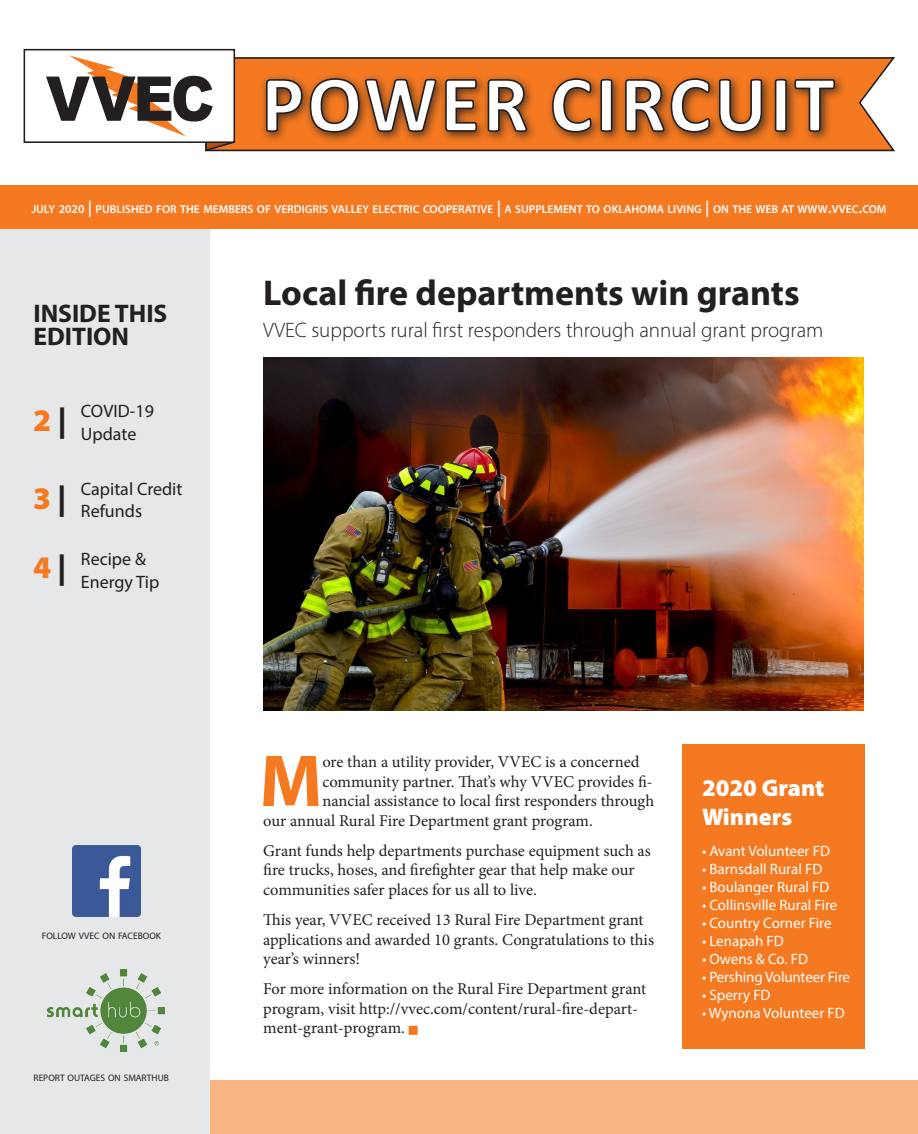
<style>
.page{position:relative;width:918px;height:1134px;background:#fff}
.page>*{position:absolute;margin:0;border:0;box-sizing:border-box;transform-origin:0 0}
.t1{font:700 74.4px "Myriad Pro";color:#f47921}
.t2{font:700 36px "Myriad Pro";color:#231f20}
.t3{font:900 31.5px "Myriad Pro";color:#f47921}
.t4{font:700 25.5px "Myriad Pro";color:#231f20}
.t5{font:900 24px "Myriad Pro";color:#fff}
.t6{font:300 21px "Myriad Pro";color:#231f20}
.t7{font:18px/22.5px "Myriad Pro";color:#231f20}
.t8{font:16.5px/19.5px "Minion Pro";color:#231f20}
.t9{font:15px "Myriad Pro";color:#fff}
.t10{font:600 11.55px "Myriad Pro";color:#fff}
.t11{font:9.45px "Myriad Pro";color:#231f20}
.s1{font-size:12px}
.s2{font-size:16.5px}
.s3{color:#231f20}
</style>
<div class="page">
<div style="left:0;top:1080px;width:918px;height:54px;background:#f8b483"></div>
<div style="left:0;top:229px;width:209px;height:905px;background:#e6e7e9"></div>
<div style="left:0;top:186px;width:918px;height:43px;background:#f47921"></div>
<img style="left:72px;top:845px;width:68px;height:71px">
<svg style="left:242px;top:57px;width:653px;height:95px;background:#dd7d38"></svg>
<div style="left:260px;top:73px;width:586px;height:71px;background:#231f20;opacity:.75"></div>
<svg style="left:265px;top:77px;width:571px;height:58px"></svg>
<svg style="left:46px;top:55px;width:196px;height:97px"></svg>
<div style="left:24px;top:49px;width:211px;height:94px;border:2px solid #231f20"></div>
<img style="left:48px;top:970px;width:117px;height:82px">
<img style="left:263px;top:357px;width:601px;height:353px">
<div style="left:682px;top:744px;width:183px;height:305px;background:#f47921"></div>
<p class="t10" style="left:32px;top:201px;width:856px">JULY <span class="s1">2020</span> <span class="s2">|</span> PUBLISHED FOR THE MEMBERS OF VERDIGRIS VALLEY ELECTRIC COOPERATIVE <span class="s2">|</span> A SUPPLEMENT TO OKLAHOMA LIVING <span class="s2">|</span> ON THE WEB AT WWW<span class="s2">.</span>VVEC<span class="s2">.</span>COM</p>
<p class="t4" style="left:33px;top:297px;width:136px">INSIDE THIS</p>
<p class="t4" style="left:33px;top:320px;width:97px">EDITION</p>
<p class="t3" style="left:33px;top:399px;width:35px">2 <span class="s3">|</span></p>
<p class="t3" style="left:33px;top:477px;width:35px">3 <span class="s3">|</span></p>
<p class="t3" style="left:33px;top:546px;width:35px">4 <span class="s3">|</span></p>
<p class="t7" style="left:81px;top:400px;width:75px">COVID-19</p>
<p class="t7" style="left:81px;top:422px;width:57px">Update</p>
<p class="t7" style="left:81px;top:477px;width:103px">Capital Credit<br>Refunds</p>
<p class="t7" style="left:81px;top:548px;width:67px">Recipe &amp;</p>
<p class="t7" style="left:81px;top:570px;width:80px">Energy Tip</p>
<p class="t11" style="left:42px;top:930px;width:121px">FOLLOW VVEC ON FACEBOOK</p>
<p class="t11" style="left:34px;top:1072px;width:137px">REPORT OUTAGES ON SMARTHUB</p>
<p class="t2" style="left:263px;top:269px;width:538px">Local fire departments win grants</p>
<p class="t6" style="left:263px;top:317px;width:562px">VVEC supports rural first responders through annual grant program</p>
<p class="t1" style="left:259px;top:733px;width:64px">M</p>
<p class="t8" style="left:322px;top:752px;width:319px">ore than a utility provider, VVEC is a concerned</p>
<p class="t8" style="left:322px;top:772px;width:332px">community partner. That’s why VVEC provides fi-</p>
<p class="t8" style="left:322px;top:791px;width:333px">nancial assistance to local first responders through</p>
<p class="t8" style="left:263px;top:811px;width:331px">our annual Rural Fire Department grant program.</p>
<p class="t8" style="left:263px;top:841px;width:389px">Grant funds help departments purchase equipment such as fire trucks, hoses, and firefighter gear that help make our communities safer places for us all to live.</p>
<p class="t8" style="left:263px;top:910px;width:392px">This year, VVEC received 13 Rural Fire Department grant applications and awarded 10 grants. Congratulations to this year’s winners!</p>
<p class="t8" style="left:263px;top:980px;width:385px">For more information on the Rural Fire Department grant program, visit http://vvec.com/content/rural-fire-depart&shy;ment-grant-program.</p>
<p class="t5" style="left:702px;top:772px;width:124px">2020 Grant</p>
<p class="t5" style="left:702px;top:801px;width:92px">Winners</p>
<p class="t9" style="left:702px;top:842px;width:129px">• Avant Volunteer FD</p>
<p class="t9" style="left:702px;top:860px;width:122px">• Barnsdall Rural FD</p>
<p class="t9" style="left:702px;top:878px;width:129px">• Boulanger Rural FD</p>
<p class="t9" style="left:702px;top:896px;width:137px">• Collinsville Rural Fire</p>
<p class="t9" style="left:702px;top:914px;width:131px">• Country Corner Fire</p>
<p class="t9" style="left:702px;top:932px;width:83px">• Lenapah FD</p>
<p class="t9" style="left:702px;top:950px;width:108px">• Owens &amp; Co. FD</p>
<p class="t9" style="left:702px;top:968px;width:150px">• Pershing Volunteer Fire</p>
<p class="t9" style="left:702px;top:986px;width:70px">• Sperry FD</p>
<p class="t9" style="left:702px;top:1004px;width:144px">• Wynona Volunteer FD</p>
</div>
